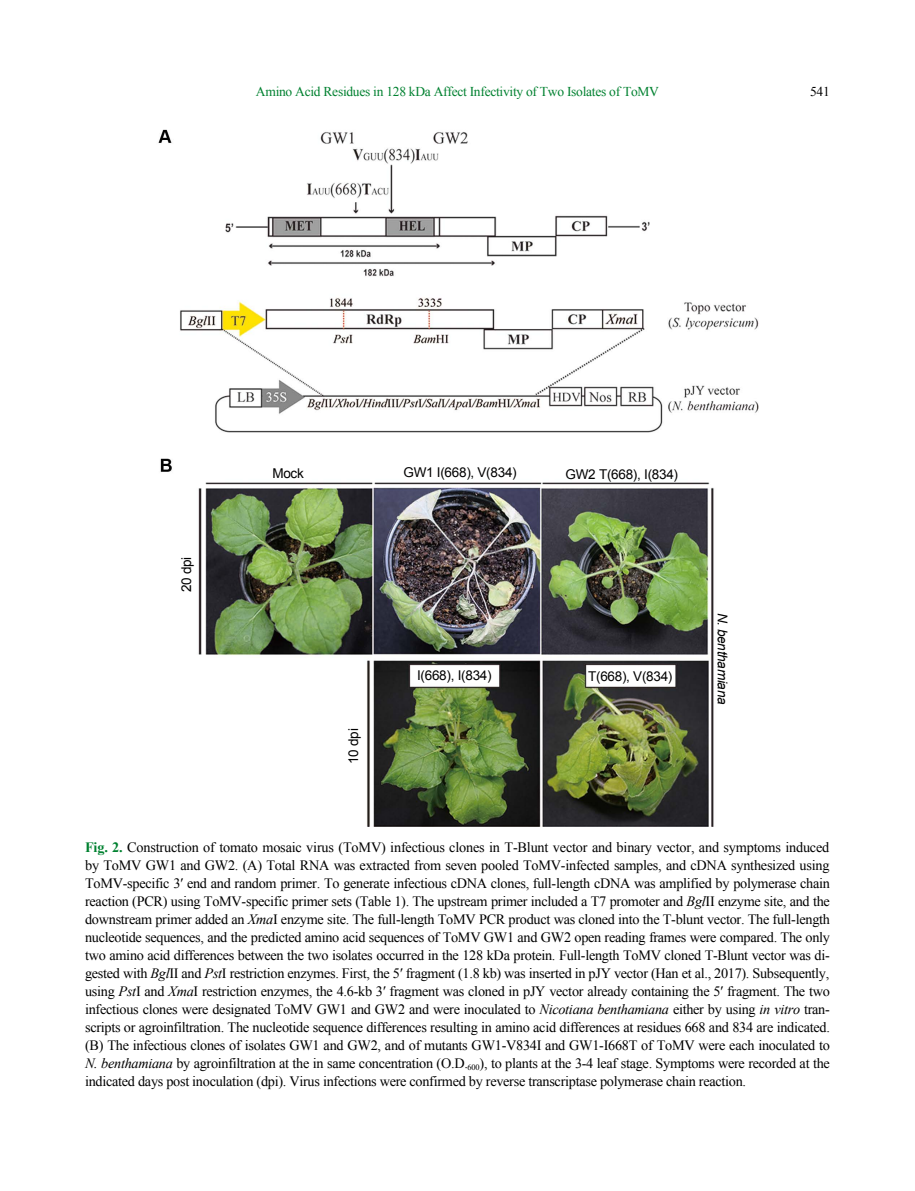
<style>
.page{position:relative;width:915px;height:1191px;background:#fff}
.page>*{position:absolute;margin:0;border:0;box-sizing:border-box;transform-origin:0 0}
.t1{font:14.25px/18px "Times New Roman";letter-spacing:-.02em;color:#000;text-align:justify}
.t2{font:13.5px "Arial";letter-spacing:-.02em;color:#000}
.t3{font:13.5px "Times New Roman";letter-spacing:-.02em;color:#008130}
.t4{font:italic 13.5px "Arial";letter-spacing:-.02em;color:#000}
.t5{font:13.5px "Times New Roman";color:#000}
.s1{font-weight:700;color:#008130}
.s2{font-style:italic}
</style>
<div class="page">
<img style="left:158px;top:129px;width:600px;height:697px">
<p class="t3" style="left:256px;top:83px;width:404px">Amino Acid Residues in 128 kDa Affect Infectivity of Two Isolates of ToMV</p>
<p class="t5" style="left:809px;top:83px;width:21px">541</p>
<p class="t2" style="left:177px;top:592px;width:37px;rotate:-90deg">20 dpi</p>
<p class="t2" style="left:272px;top:464px;width:33px">Mock</p>
<p class="t2" style="left:403px;top:464px;width:115px">GW1 I(668), V(834)</p>
<p class="t2" style="left:565px;top:465px;width:114px">GW2 T(668), I(834)</p>
<p class="t2" style="left:344px;top:764px;width:37px;rotate:-90deg">10 dpi</p>
<p class="t2" style="left:417px;top:666px;width:76px">I(668), I(834)</p>
<p class="t2" style="left:588px;top:667px;width:86px">T(668), V(834)</p>
<p class="t4" style="left:731px;top:612px;width:93px;rotate:90deg">N. benthamiana</p>
<p class="t1" style="left:85px;top:838px;width:746px"><span class="s1">Fig. 2.</span> Construction of tomato mosaic virus (ToMV) infectious clones in T-Blunt vector and binary vector, and symptoms induced by ToMV GW1 and GW2. (A) Total RNA was extracted from seven pooled ToMV-infected samples, and cDNA synthesized using ToMV-specific 3′ end and random primer. To generate infectious cDNA clones, full-length cDNA was amplified by polymerase chain reaction (PCR) using ToMV-specific primer sets (Table 1). The upstream primer included a T7 promoter and <span class="s2">Bgl</span>II enzyme site, and the downstream primer added an <span class="s2">Xma</span>I enzyme site. The full-length ToMV PCR product was cloned into the T-blunt vector. The full-length nucleotide sequences, and the predicted amino acid sequences of ToMV GW1 and GW2 open reading frames were compared. The only two amino acid differences between the two isolates occurred in the 128 kDa protein. Full-length ToMV cloned T-Blunt vector was di&shy;gested with <span class="s2">Bgl</span>II and <span class="s2">Pst</span>I restriction enzymes. First, the 5′ fragment (1.8 kb) was inserted in pJY vector (Han et al., 2017). Subsequently, using <span class="s2">Pst</span>I and <span class="s2">Xma</span>I restriction enzymes, the 4.6-kb 3′ fragment was cloned in pJY vector already containing the 5′ fragment. The two infectious clones were designated ToMV GW1 and GW2 and were inoculated to <span class="s2">Nicotiana benthamiana</span> either by using <span class="s2">in vitro</span> tran&shy;scripts or agroinfiltration. The nucleotide sequence differences resulting in amino acid differences at residues 668 and 834 are indicated. (B) The infectious clones of isolates GW1 and GW2, and of mutants GW1-V834I and GW1-I668T of ToMV were each inoculated to <span class="s2">N. benthamiana</span> by agroinfiltration at the in same concentration (O.D.<sub>600</sub>), to plants at the 3-4 leaf stage. Symptoms were recorded at the indicated days post inoculation (dpi). Virus infections were confirmed by reverse transcriptase polymerase chain reaction.</p>
</div>
